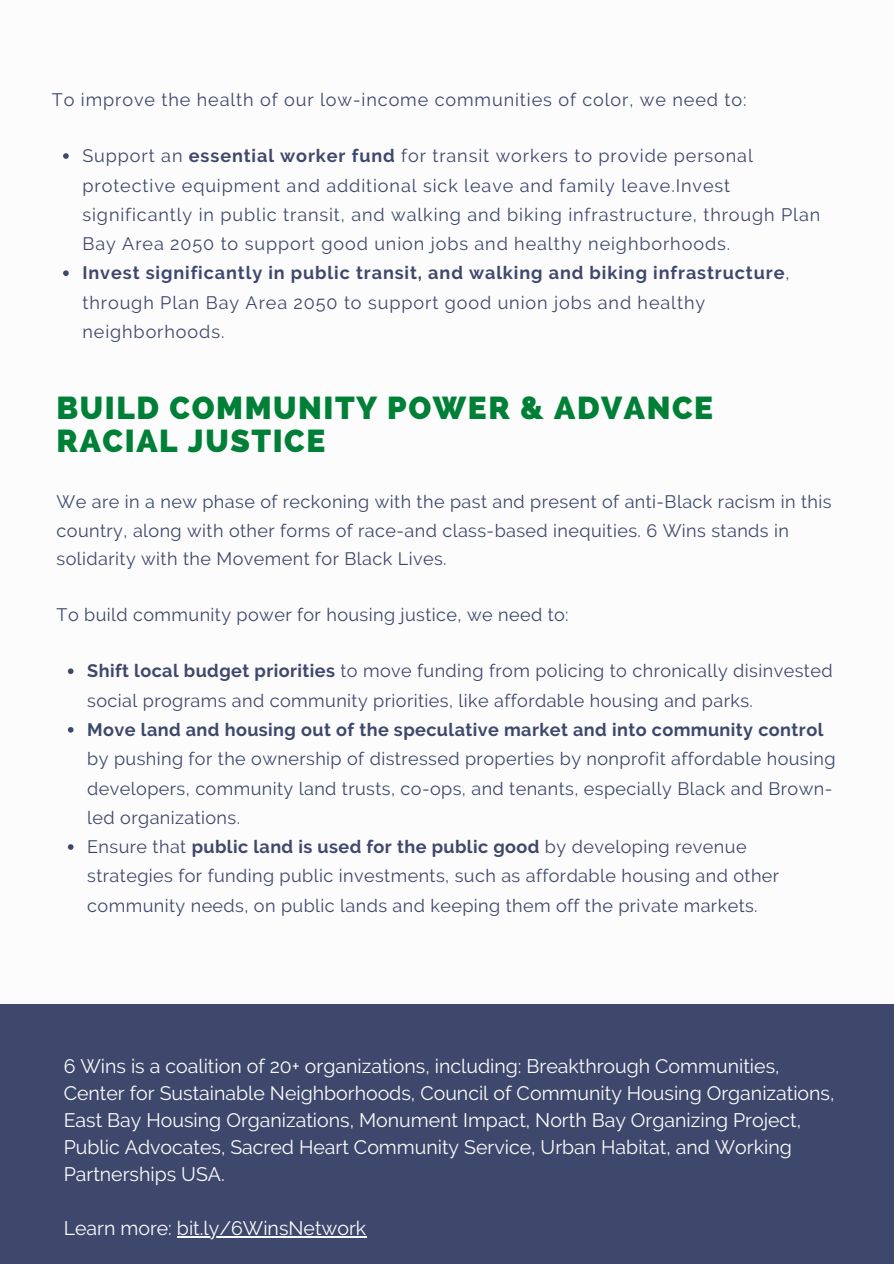
<style>
.page{position:relative;width:894px;height:1264px;background:#fff}
.page>*{position:absolute;margin:0;border:0;box-sizing:border-box;transform-origin:0 0}
.t1{font:800 31.5px/32.7px "Raleway";letter-spacing:.05em;color:#008037}
.t2{font:19.5px/27px "Raleway";color:#fcfcfc}
.t3{font:18px/29.2px "Raleway";letter-spacing:.025em;color:#3e486c}
.t4{font:18px/29.2px "Raleway";letter-spacing:.05em;color:#3e486c}
.s1{font-weight:700}
</style>
<div class="page">
<svg style="left:63px;top:153px;width:6px;height:6px"></svg>
<svg style="left:63px;top:270px;width:6px;height:6px"></svg>
<svg style="left:68px;top:668px;width:5px;height:6px"></svg>
<svg style="left:68px;top:727px;width:5px;height:5px"></svg>
<svg style="left:68px;top:844px;width:5px;height:5px"></svg>
<div style="left:0;top:1004px;width:893px;height:259px;background:#3e486c"></div>
<hr style="left:177px;top:1236px;width:189px;height:1px;background:#fcfcfc">
<p class="t4" style="left:52px;top:85px;width:696px">To improve the health of our low-income communities of color, we need to:</p>
<p class="t4" style="left:82px;top:141px;width:739px">Support an <span class="s1">essential worker fund</span> for transit workers to provide personal protective equipment and additional sick leave and family leave.Invest significantly in public transit, and walking and biking infrastructure, through Plan Bay Area 2050 to support good union jobs and healthy neighborhoods.</p>
<p class="t4" style="left:82px;top:258px;width:708px"><span class="s1">Invest significantly in public transit, and walking and biking infrastructure</span>, through Plan Bay Area 2050 to support good union jobs and healthy neighborhoods.</p>
<p class="t1" style="left:57px;top:391px;width:657px">BUILD COMMUNITY POWER &amp; ADVANCE<br>RACIAL JUSTICE</p>
<p class="t3" style="left:57px;top:488px;width:776px;line-height:28.2px">We are in a new phase of reckoning with the past and present of anti-Black racism in this country, along with other forms of race-and class-based inequities. 6 Wins stands in solidarity with the Movement for Black Lives.</p>
<p class="t3" style="left:57px;top:600px;width:513px">To build community power for housing justice, we need to:</p>
<p class="t3" style="left:87px;top:656px;width:746px"><span class="s1">Shift local budget priorities</span> to move funding from policing to chronically disinvested social programs and community priorities, like affordable housing and parks.</p>
<p class="t3" style="left:87px;top:715px;width:749px"><span class="s1">Move land and housing out of the speculative market and into community control </span>by pushing for the ownership of distressed properties by nonprofit affordable housing developers, community land trusts, co-ops, and tenants, especially Black and Brown&shy;led organizations.</p>
<p class="t3" style="left:87px;top:832px;width:693px">Ensure that <span class="s1">public land is used for the public good</span> by developing revenue strategies for funding public investments, such as affordable housing and other community needs, on public lands and keeping them off the private markets.</p>
<p class="t2" style="left:64px;top:1052px;width:772px">6 Wins is a coalition of 20+ organizations, including: Breakthrough Communities, Center for Sustainable Neighborhoods, Council of Community Housing Organizations, East Bay Housing Organizations, Monument Impact, North Bay Organizing Project, Public Advocates, Sacred Heart Community Service, Urban Habitat, and Working Partnerships USA.</p>
<p class="t2" style="left:64px;top:1214px;width:304px">Learn more: bit.ly/6WinsNetwork</p>
</div>
